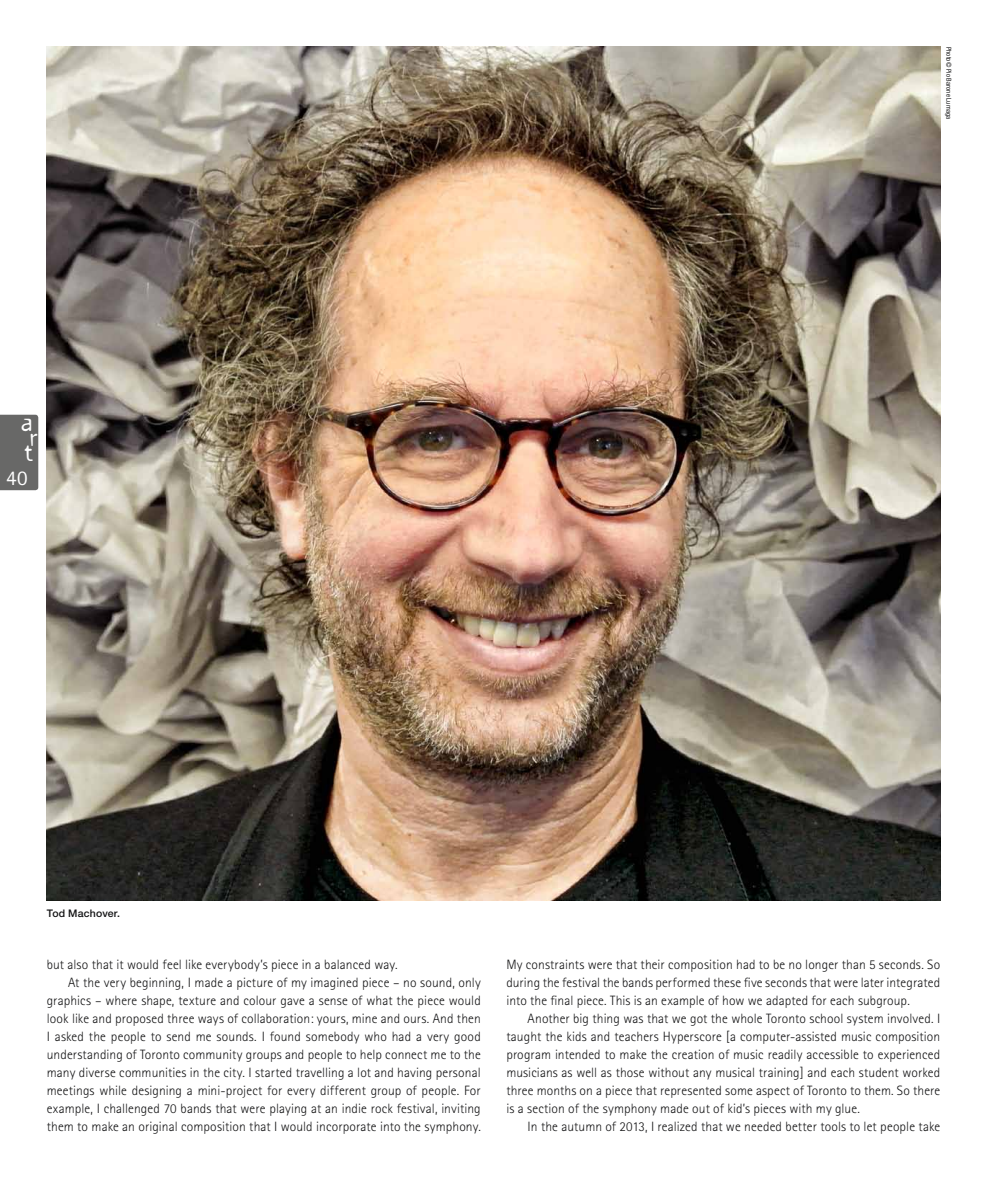
<style>
.page{position:relative;width:1000px;height:1191px;background:#fff}
.page>*{position:absolute;margin:0;border:0;box-sizing:border-box;transform-origin:0 0}
.t1{font:25.5px "Template Gothic";color:#fff}
.t2{font:21px "Rotis Sans Serif";color:#fff}
.t3{font:300 13.5px/18px "Rotis Sans Serif";letter-spacing:.01em;color:#141415;text-align:justify}
.t4{font:500 10.5px "Helvetica Neue";letter-spacing:.02em;color:#141415}
.t5{font:condensed 6.75px "Helvetica Neue";letter-spacing:.02em;color:#141415}
</style>
<div class="page">
<img style="left:47px;top:47px;width:893px;height:853px">
<div style="left:0;top:415px;width:38px;height:75px;background:#686867"></div>
<h1 class="t1" style="left:20px;top:403px;width:14px">a</h1>
<h1 class="t1" style="left:29px;top:418px;width:10px">r</h1>
<h1 class="t1" style="left:25px;top:433px;width:10px">t</h1>
<h2 class="t2" style="left:6px;top:465px;width:23px">40</h2>
<p class="t5" style="left:952px;top:47px;width:74px;rotate:90deg">Photo© Pio Barone Lumaga</p>
<p class="t4" style="left:47px;top:906px;width:75px">Tod Machover.</p>
<p class="t3" style="left:47px;top:955px;width:352px">but also that it would feel like everybody’s piece in a balanced way.</p>
<p class="t3" style="left:68px;top:973px;width:414px">At the very beginning, I made a picture of my imagined piece – no sound, only</p>
<p class="t3" style="left:47px;top:991px;width:435px">graphics – where shape, texture and colour gave a sense of what the piece would</p>
<p class="t3" style="left:47px;top:1009px;width:435px">look like and proposed three ways of collaboration: yours, mine and ours. And then</p>
<p class="t3" style="left:47px;top:1027px;width:435px">I asked the people to send me sounds. I found somebody who had a very good</p>
<p class="t3" style="left:47px;top:1045px;width:435px">understanding of Toronto community groups and people to help connect me to the</p>
<p class="t3" style="left:47px;top:1063px;width:435px">many diverse communities in the city. I started travelling a lot and having personal</p>
<p class="t3" style="left:47px;top:1081px;width:435px">meetings while designing a mini-project for every different group of people. For</p>
<p class="t3" style="left:47px;top:1099px;width:435px">example, I challenged 70 bands that were playing at an indie rock festival, inviting</p>
<p class="t3" style="left:47px;top:1117px;width:435px">them to make an original composition that I would incorporate into the symphony.</p>
<p class="t3" style="left:506px;top:955px;width:435px">My constraints were that their composition had to be no longer than 5 seconds. So during the festival the bands performed these five seconds that were later integrated into the final piece. This is an example of how we adapted for each subgroup.</p>
<p class="t3" style="left:506px;top:1009px;width:435px;text-indent:21px">Another big thing was that we got the whole Toronto school system involved. I taught the kids and teachers Hyperscore [a computer-assisted music composition program intended to make the creation of music readily accessible to experienced musicians as well as those without any musical training] and each student worked three months on a piece that represented some aspect of Toronto to them. So there is a section of the symphony made out of kid’s pieces with my glue.</p>
<p class="t3" style="left:527px;top:1117px;width:414px">In the autumn of 2013, I realized that we needed better tools to let people take</p>
</div>
